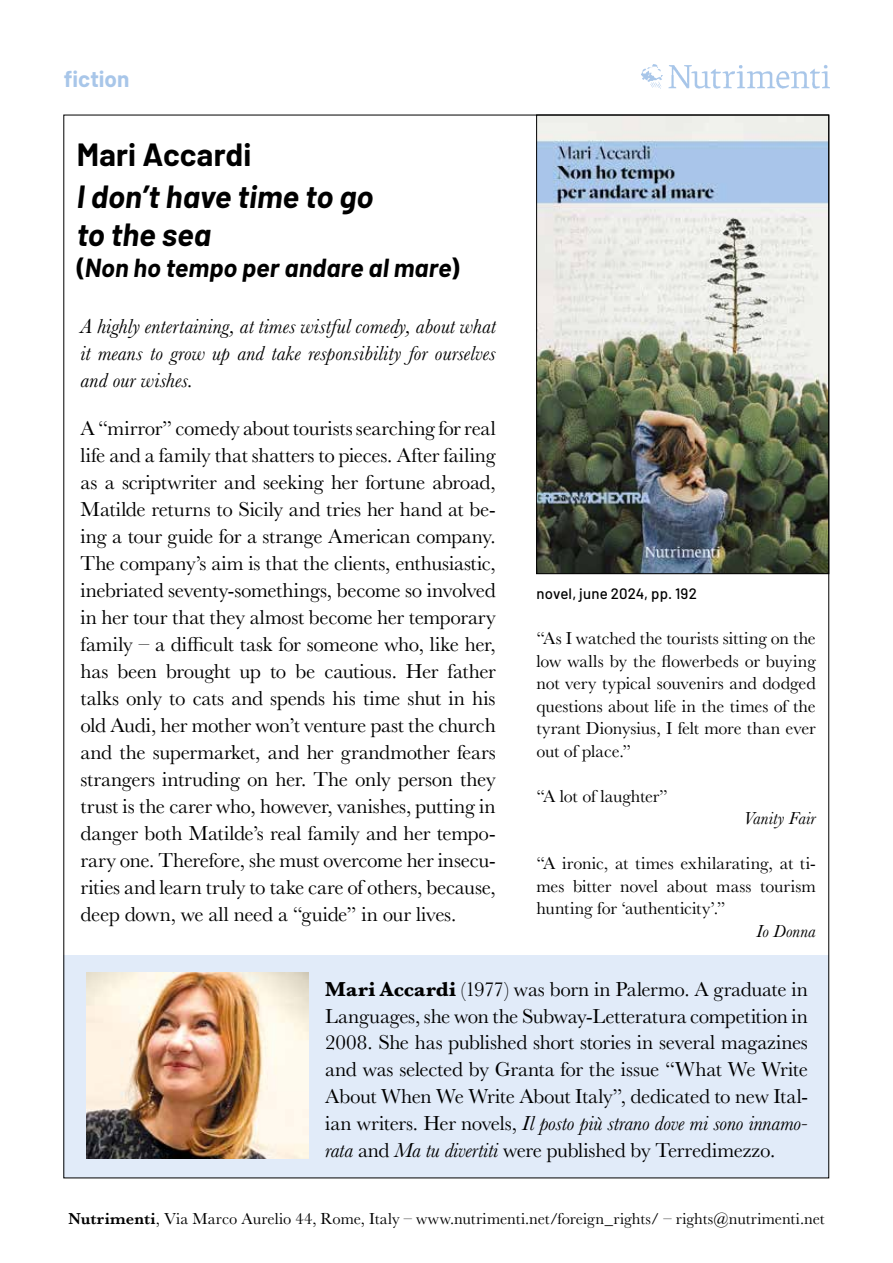
<style>
.page{position:relative;width:893px;height:1263px;background:#fff}
.page>*{position:absolute;margin:0;border:0;box-sizing:border-box;transform-origin:0 0}
.t1{font:italic 700 31.35px/37.5px "Barlow";color:#000}
.t2{font:700 31.35px "Barlow";letter-spacing:.005em;color:#000}
.t3{font:italic 700 25.5px "Barlow";letter-spacing:.005em;color:#000}
.t4{font:700 22.5px "Barlow";color:#a8c6e9}
.t5{font:21px/27px "Baskerville";letter-spacing:-.015em;color:#000;text-align:justify}
.t6{font:italic 21px/27px "Baskerville";letter-spacing:.005em;color:#000;text-align:justify}
.t7{font:18px/22.5px "Baskerville";letter-spacing:-.005em;color:#000;text-align:justify}
.t8{font:italic 18px "Baskerville";letter-spacing:.005em;color:#000}
.t9{font:16.5px "Baskerville";letter-spacing:.005em;color:#000}
.t10{font:500 15px "Barlow";letter-spacing:.01em;color:#000}
.s1{font-style:normal}
.s2{font-weight:700}
.s3{font-style:italic}
.s4{font-weight:600}
</style>
<div class="page">
<img style="left:642px;top:64px;width:187px;height:25px">
<img style="left:538px;top:117px;width:289px;height:455px">
<div style="left:64px;top:955px;width:765px;height:223px;background:#e1ebf9"></div>
<img style="left:86px;top:972px;width:222px;height:187px">
<p class="t4" style="left:64px;top:62px;width:67px">fiction</p>
<h1 class="t2" style="left:77px;top:132px;width:176px">Mari Accardi</h1>
<h1 class="t1" style="left:77px;top:176px;width:298px">I don’t have time to go to the sea</h1>
<p class="t3" style="left:77px;top:249px;width:384px"><span class="s1">(</span>Non ho tempo per andare al mare<span class="s1">)</span></p>
<p class="t6" style="left:81px;top:312px;width:417px">A highly entertaining, at times wistful comedy, about what it means to grow up and take responsibility for ourselves and our wishes.</p>
<p class="t5" style="left:81px;top:415px;width:417px">A “mirror” comedy about tourists searching for real life and a family that shatters to pieces. After failing as a scriptwriter and seeking her fortune abroad, Matilde returns to Sicily and tries her hand at be&shy;ing a tour guide for a strange American company.<br>The company’s aim is that the clients, enthusiastic, inebriated seventy-somethings, become so involved in her tour that they almost become her temporary family – a difficult task for someone who, like her, has been brought up to be cautious. Her father talks only to cats and spends his time shut in his old Audi, her mother won’t venture past the church and the supermarket, and her grandmother fears strangers intruding on her. The only person they trust is the carer who, however, vanishes, putting in danger both Matilde’s real family and her tempo&shy;rary one. Therefore, she must overcome her insecu&shy;rities and learn truly to take care of others, because, deep down, we all need a “guide” in our lives.</p>
<p class="t10" style="left:536px;top:583px;width:162px">novel, june 2024, pp. 192</p>
<p class="t7" style="left:536px;top:627px;width:281px">“As I watched the tourists sitting on the low walls by the flowerbeds or buying not very typical souvenirs and dodged questions about life in the times of the tyrant Dionysius, I felt more than ever out of place.”</p>
<p class="t7" style="left:536px;top:785px;width:133px">“A lot of laughter”</p>
<p class="t8" style="left:743px;top:806px;width:74px">Vanity Fair</p>
<p class="t7" style="left:536px;top:852px;width:281px">“A ironic, at times exhilarating, at ti&shy;mes bitter novel about mass tourism hunting for ‘authenticity’.”</p>
<p class="t8" style="left:756px;top:919px;width:61px">Io Donna</p>
<p class="t5" style="left:325px;top:976px;width:484px"><span class="s2">Mari Accardi</span> (1977) was born in Palermo. A graduate in Languages, she won the Subway-Letteratura competition in 2008. She has published short stories in several magazines and was selected by Granta for the issue “What We Write About When We Write About Italy”, dedicated to new Ital&shy;ian writers. Her novels, <span class="s3">Il posto più strano dove mi sono innamo&shy;rata</span> and <span class="s3">Ma tu divertiti</span> were published by Terredimezzo.</p>
<p class="t9" style="left:68px;top:1208px;width:758px"><span class="s4">Nutrimenti</span>, Via Marco Aurelio 44, Rome, Italy – www.nutrimenti.net/foreign_rights/ – rights@nutrimenti.net</p>
</div>
